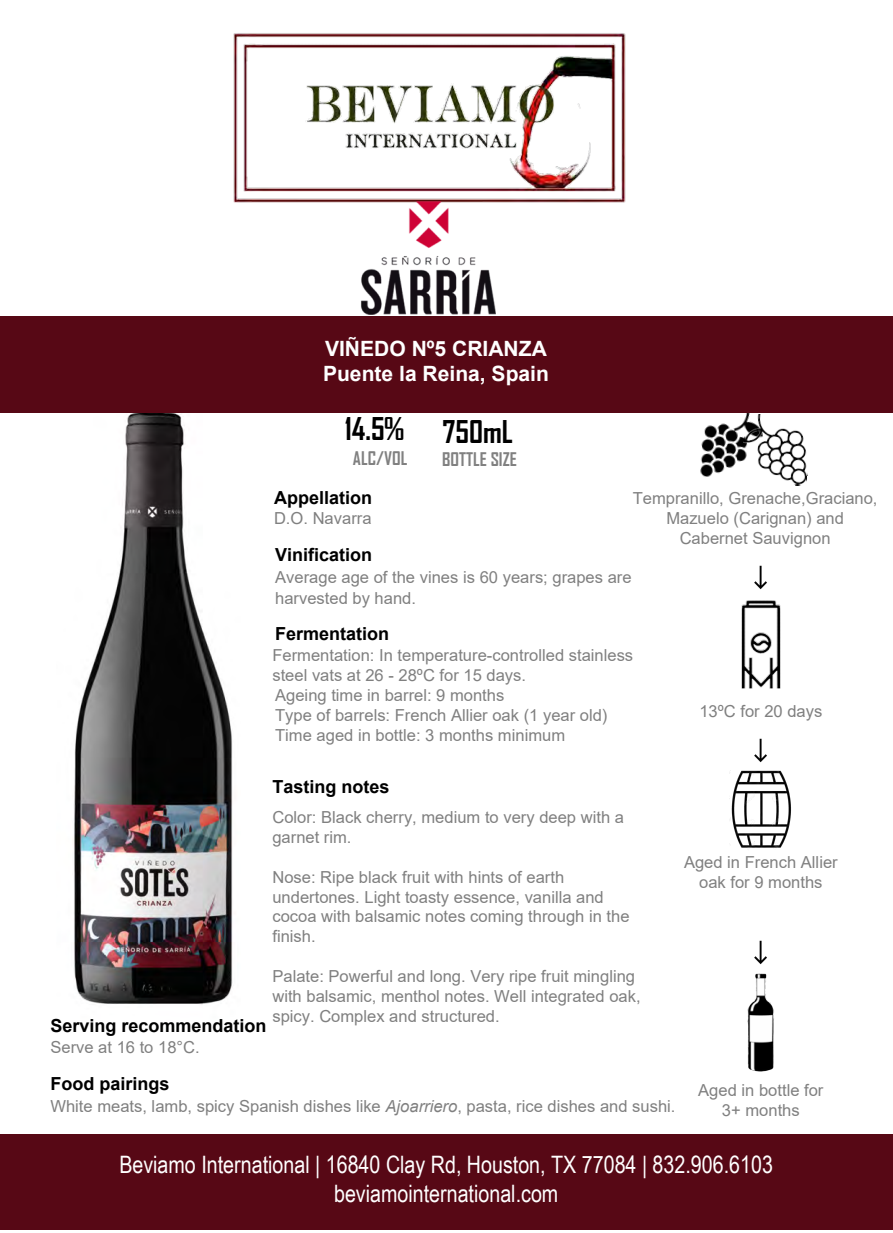
<style>
.page{position:relative;width:893px;height:1233px;background:#fff}
.page>*{position:absolute;margin:0;border:0;box-sizing:border-box;transform-origin:0 0}
.t1{font:700 30px "Agency FB";color:#000}
.t2{font:24px/28.8px "Arial Narrow";color:#fff;text-align:center}
.t3{font:700 21px/25.2px "Arial";color:#fff}
.t4{font:700 18px "Arial";color:#000}
.t5{font:700 18px "Arial";color:#000}
.t6{font:700 18px "Agency FB";color:#808080}
.t7{font:16.5px/19.8px "Arial";color:#808080}
.s1{font-style:italic}
</style>
<div class="page">
<img style="left:56px;top:412px;width:185px;height:593px">
<img style="left:690px;top:412px;width:82px;height:65px">
<div style="left:0;top:317px;width:893px;height:95px;background:#570815"></div>
<div style="left:0;top:1134px;width:893px;height:96px;background:#570815"></div>
<img style="left:737px;top:413px;width:71px;height:73px">
<img style="left:233px;top:33px;width:393px;height:170px">
<img style="left:729px;top:770px;width:62px;height:78px">
<img style="left:754px;top:565px;width:13px;height:25px">
<img style="left:741px;top:600px;width:40px;height:89px">
<img style="left:754px;top:738px;width:13px;height:25px">
<img style="left:747px;top:973px;width:27px;height:99px">
<img style="left:754px;top:940px;width:13px;height:25px">
<img style="left:332px;top:202px;width:195px;height:113px">
<p class="t3" style="left:323px;top:336px;width:227px">VIÑEDO Nº5 CRIANZA<br>Puente la Reina, Spain</p>
<h1 class="t1" style="left:345px;top:410px;width:61px">14.5%</h1>
<h1 class="t1" style="left:442px;top:414px;width:72px">750mL</h1>
<p class="t6" style="left:353px;top:447px;width:56px">ALC/VOL</p>
<p class="t6" style="left:442px;top:448px;width:76px">BOTTLE SIZE</p>
<p class="t5" style="left:274px;top:485px;width:100px">Appellation</p>
<p class="t7" style="left:274px;top:508px;width:99px">D.O. Navarra</p>
<p class="t4" style="left:275px;top:542px;width:99px">Vinification</p>
<p class="t7" style="left:275px;top:566px;width:358px;line-height:21px">Average age of the vines is 60 years; grapes are harvested by hand.</p>
<p class="t5" style="left:275px;top:621px;width:116px">Fermentation</p>
<p class="t7" style="left:272px;top:645px;width:362px">Fermentation: In temperature-controlled stainless steel vats at 26 - 28ºC for 15 days.<br>Ageing time in barrel: 9 months<br>Type of barrels: French Allier oak (1 year old)<br>Time aged in bottle: 3 months minimum</p>
<p class="t5" style="left:272px;top:774px;width:119px">Tasting notes</p>
<p class="t7" style="left:272px;top:807px;width:353px">Color: Black cherry, medium to very deep with a garnet rim.</p>
<p class="t7" style="left:272px;top:867px;width:359px">Nose: Ripe black fruit with hints of earth undertones. Light toasty essence, vanilla and cocoa with balsamic notes coming through in the finish.</p>
<p class="t7" style="left:272px;top:966px;width:370px">Palate: Powerful and long. Very ripe fruit mingling with balsamic, menthol notes. Well integrated oak, spicy. Complex and structured.</p>
<p class="t7" style="left:633px;top:488px;width:246px;text-align:center">Tempranillo, Grenache,Graciano,<br>Mazuelo (Carignan) and<br>Cabernet Sauvignon</p>
<p class="t7" style="left:699px;top:701px;width:124px">13ºC for 20 days</p>
<p class="t7" style="left:684px;top:852px;width:155px;text-align:center">Aged in French Allier oak for 9 months</p>
<p class="t4" style="left:50px;top:1013px;width:218px">Serving recommendation</p>
<p class="t7" style="left:50px;top:1037px;width:151px">Serve at 16 to 18°C.</p>
<p class="t4" style="left:50px;top:1071px;width:121px">Food pairings</p>
<p class="t7" style="left:50px;top:1096px;width:626px">White meats, lamb, spicy Spanish dishes like <span class="s1">Ajoarriero</span>, pasta, rice dishes and sushi.</p>
<p class="t7" style="left:698px;top:1080px;width:127px;text-align:center">Aged in bottle for<br>3+ months</p>
<p class="t2" style="left:119px;top:1149px;width:655px">Beviamo International | 16840 Clay Rd, Houston, TX 77084 | 832.906.6103 beviamointernational.com</p>
</div>
